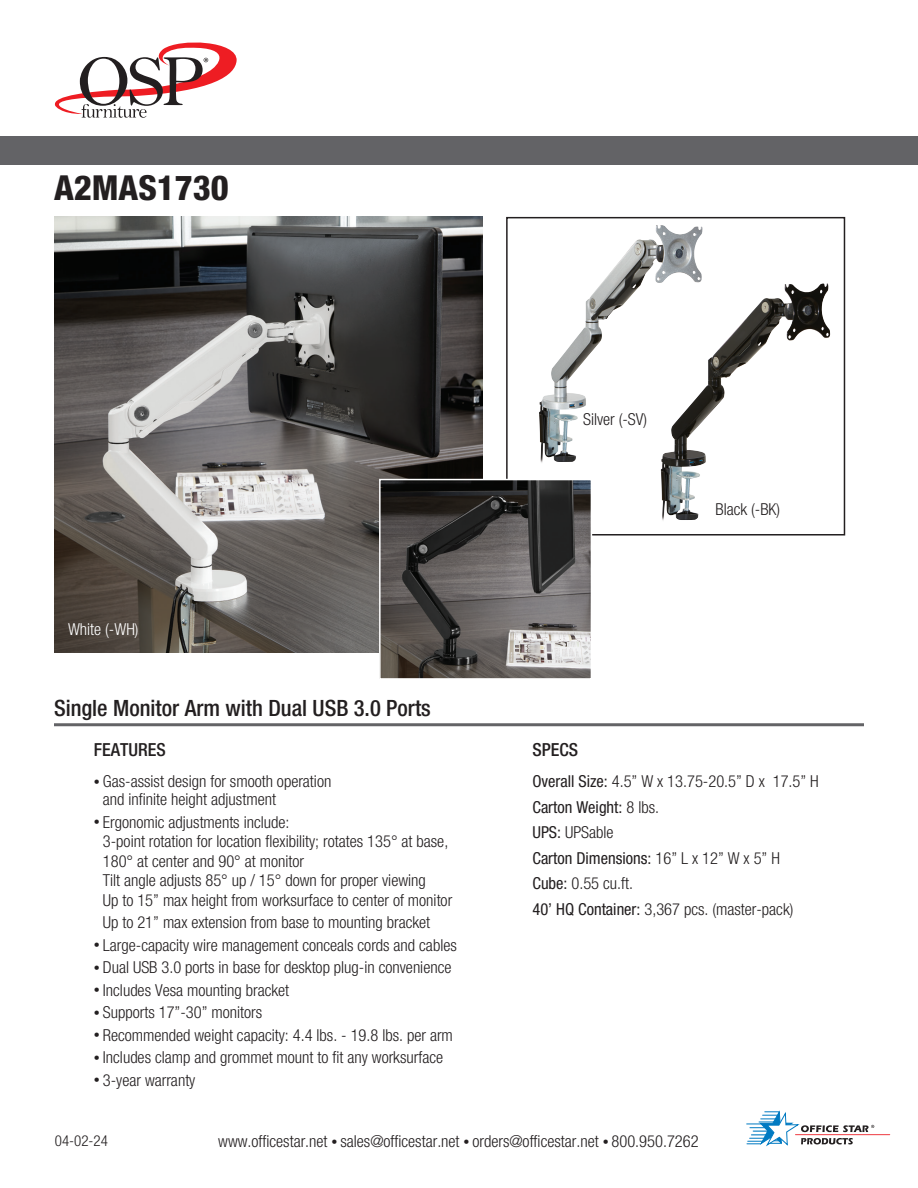
<style>
.page{position:relative;width:918px;height:1188px;background:#fff}
.page>*{position:absolute;margin:0;border:0;box-sizing:border-box;transform-origin:0 0}
.t1{font:34.5px "Helvetica Neue LT 87 Hv Cn";color:#231f20}
.t2{font:22.5px "Helvetica Neue LT 67 Md Cn";color:#231f20}
.t3{font:18px "Helvetica Neue LT 67 Md Cn";color:#231f20}
.t4{font:16.5px/18px "Helvetica Neue LT 47 Lt Cn";color:#231f20}
.t5{font:16.5px "Helvetica Neue LT 57 Cn";color:#231f20}
.t6{font:16.5px "Helvetica Neue LT 47 Lt Cn";color:#fff}
.t7{font:15px "Helvetica Neue LT 47 Lt Cn";color:#231f20}
.s1{font-size:12px}
.s2{font-family:"Helvetica Neue LT 57 Cn"}
.s3{font-family:"Helvetica Neue LT 47 Lt Cn"}
</style>
<div class="page">
<svg style="left:54px;top:42px;width:183px;height:76px"></svg>
<hr style="left:795px;top:1134px;width:95px;height:1px;background:#ee3a41">
<svg style="left:747px;top:1110px;width:127px;height:36px"></svg>
<div style="left:0;top:136px;width:918px;height:29px;background:#636366"></div>
<hr style="left:54px;top:723px;width:810px;height:3px;background:#636366">
<img style="left:54px;top:217px;width:429px;height:435px">
<img style="left:539px;top:225px;width:124px;height:238px">
<div style="left:506px;top:217px;width:339px;height:319px;border:2px solid #231f20"></div>
<img style="left:661px;top:284px;width:165px;height:237px">
<img style="left:382px;top:482px;width:207px;height:195px">
<div style="left:379px;top:479px;width:213px;height:201px;border:2px solid #fff"></div>
<p class="t1" style="left:54px;top:166px;width:176px">A2MAS1730</p>
<p class="t6" style="left:68px;top:620px;width:72px">White (-WH)</p>
<p class="t2" style="left:54px;top:695px;width:378px">Single Monitor Arm with Dual USB 3.0 Ports</p>
<p class="t4" style="left:583px;top:410px;width:66px">Silver (-SV)</p>
<p class="t3" style="left:94px;top:739px;width:73px">FEATURES</p>
<p class="t3" style="left:532px;top:739px;width:47px">SPECS</p>
<p class="t4" style="left:716px;top:501px;width:66px">Black (-BK)</p>
<p class="t4" style="left:103px;top:772px;width:230px;text-indent:-9px"><span class="s1">•</span> Gas-assist design for smooth operation and infinite height adjustment</p>
<p class="t4" style="left:94px;top:813px;width:197px"><span class="s1">•</span> Ergonomic adjustments include:</p>
<p class="t4" style="left:103px;top:832px;width:347px">3-point rotation for location flexibility; rotates 135° at base,</p>
<p class="t4" style="left:103px;top:852px;width:203px">180° at center and 90° at monitor</p>
<p class="t4" style="left:103px;top:871px;width:324px">Tilt angle adjusts 85° up / 15° down for proper viewing</p>
<p class="t4" style="left:103px;top:891px;width:351px">Up to 15” max height from worksurface to center of monitor</p>
<p class="t4" style="left:103px;top:913px;width:329px">Up to 21” max extension from base to mounting bracket</p>
<p class="t4" style="left:94px;top:936px;width:364px"><span class="s1">•</span> Large-capacity wire management conceals cords and cables</p>
<p class="t4" style="left:94px;top:958px;width:359px"><span class="s1">•</span> Dual USB 3.0 ports in base for desktop plug-in convenience</p>
<p class="t4" style="left:94px;top:981px;width:197px"><span class="s1">•</span> Includes Vesa mounting bracket</p>
<p class="t4" style="left:94px;top:1003px;width:170px"><span class="s1">•</span> Supports 17”-30” monitors</p>
<p class="t4" style="left:94px;top:1026px;width:361px"><span class="s1">•</span> Recommended weight capacity: 4.4 lbs. - 19.8 lbs. per arm</p>
<p class="t4" style="left:94px;top:1048px;width:351px"><span class="s1">•</span> Includes clamp and grommet mount to fit any worksurface</p>
<p class="t4" style="left:94px;top:1071px;width:103px"><span class="s1">•</span> 3-year warranty</p>
<p class="t4" style="left:532px;top:772px;width:288px"><span class="s2">Overall Size:</span> 4.5” W x 13.75-20.5” D x 17.5” H</p>
<p class="t5" style="left:532px;top:797px;width:128px">Carton Weight: <span class="s3">8 lbs.</span></p>
<p class="t4" style="left:532px;top:823px;width:83px"><span class="s2">UPS:</span> UPSable</p>
<p class="t5" style="left:532px;top:848px;width:249px">Carton Dimensions: <span class="s3">16” L x 12” W x 5” H</span></p>
<p class="t4" style="left:532px;top:874px;width:102px"><span class="s2">Cube:</span> 0.55 cu.ft.</p>
<p class="t4" style="left:532px;top:900px;width:262px"><span class="s2">40’ HQ Container:</span> 3,367 pcs. (master-pack)</p>
<p class="t7" style="left:55px;top:1132px;width:55px">04-02-24</p>
<p class="t4" style="left:218px;top:1132px;width:482px">www.officestar.net <span class="s1">•</span> sales@officestar.net <span class="s1">•</span> orders@officestar.net <span class="s1">•</span> 800.950.7262</p>
</div>
